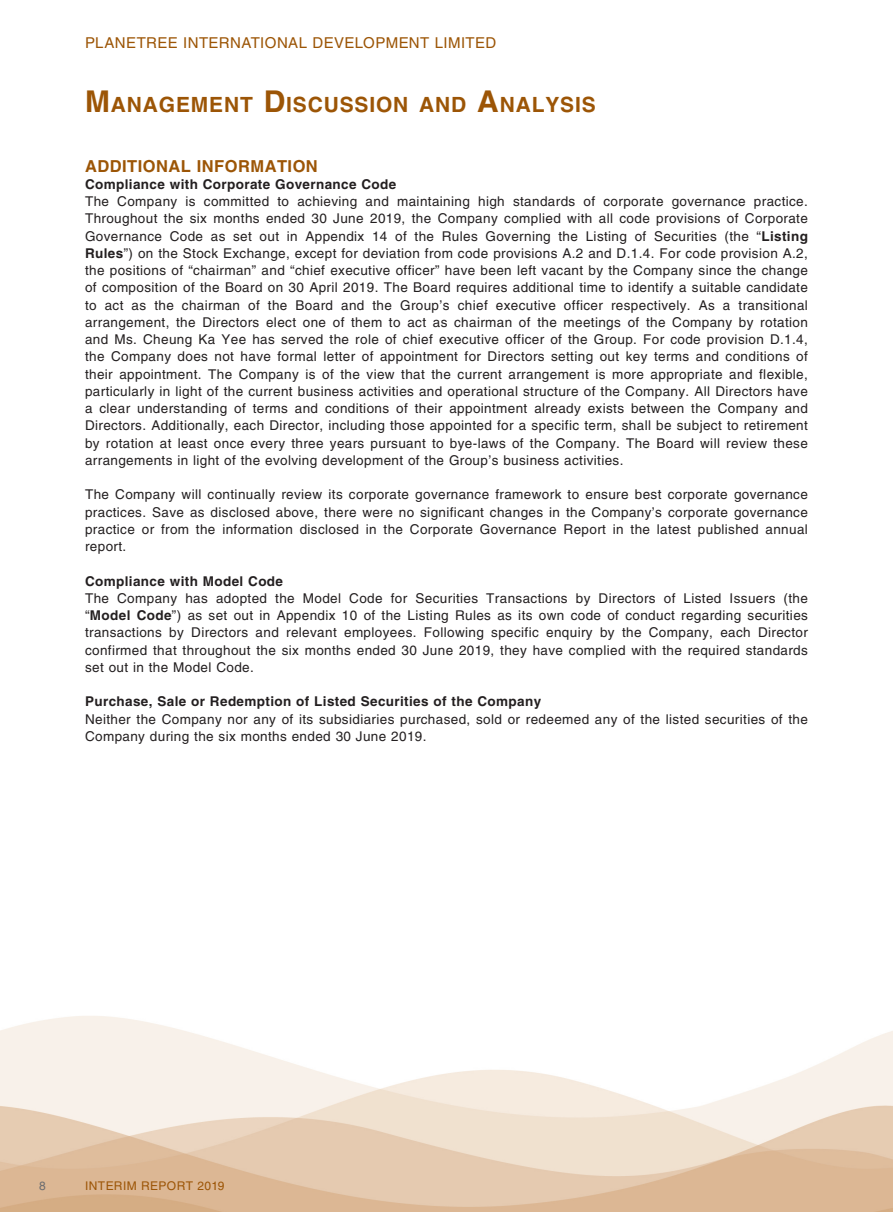
<style>
.page{position:relative;width:893px;height:1212px;background:#fff}
.page>*{position:absolute;margin:0;border:0;box-sizing:border-box;transform-origin:0 0}
.t1{font:700 21px "Helvetica";letter-spacing:.04em;color:#9c5506}
.t2{font:700 16.5px "Helvetica";letter-spacing:.03em;color:#9c5506}
.t3{font:15px "Helvetica";letter-spacing:.03em;color:#9c5506}
.t4{font:13.5px/17.2px "Helvetica";letter-spacing:.03em;color:#231f20;text-align:justify}
.t5{font:700 13.5px "Helvetica";letter-spacing:.03em;color:#231f20}
.t6{font:12px "Helvetica";letter-spacing:.035em;color:#9c5506}
.t7{font:12px "Helvetica";color:#6c6d70}
.s1{font-size:30px}
.s2{font-weight:700}
</style>
<div class="page">
<p class="t3" style="left:85px;top:37px;width:413px">PLANETREE INTERNATIONAL DEVELOPMENT LIMITED</p>
<h1 class="t1" style="left:85px;top:97px;width:512px"><span class="s1">M</span>ANAGEMENT <span class="s1">D</span>ISCUSSION AND <span class="s1">A</span>NALYSIS</h1>
<p class="t2" style="left:85px;top:160px;width:234px">ADDITIONAL INFORMATION</p>
<p class="t5" style="left:85px;top:179px;width:313px">Compliance with Corporate Governance Code</p>
<p class="t4" style="left:85px;top:194px;width:724px">The Company is committed to achieving and maintaining high standards of corporate governance practice.<br>Throughout the six months ended 30 June 2019, the Company complied with all code provisions of Corporate Governance Code as set out in Appendix 14 of the Rules Governing the Listing of Securities (the “<span class="s2">Listing Rules</span>”) on the Stock Exchange, except for deviation from code provisions A.2 and D.1.4. For code provision A.2, the positions of “chairman” and “chief executive officer” have been left vacant by the Company since the change of composition of the Board on 30 April 2019. The Board requires additional time to identify a suitable candidate to act as the chairman of the Board and the Group’s chief executive officer respectively. As a transitional arrangement, the Directors elect one of them to act as chairman of the meetings of the Company by rotation and Ms. Cheung Ka Yee has served the role of chief executive officer of the Group. For code provision D.1.4, the Company does not have formal letter of appointment for Directors setting out key terms and conditions of their appointment. The Company is of the view that the current arrangement is more appropriate and flexible, particularly in light of the current business activities and operational structure of the Company. All Directors have a clear understanding of terms and conditions of their appointment already exists between the Company and Directors. Additionally, each Director, including those appointed for a specific term, shall be subject to retirement by rotation at least once every three years pursuant to bye-laws of the Company. The Board will review these arrangements in light of the evolving development of the Group’s business activities.</p>
<p class="t4" style="left:85px;top:487px;width:724px">The Company will continually review its corporate governance framework to ensure best corporate governance practices. Save as disclosed above, there were no significant changes in the Company’s corporate governance practice or from the information disclosed in the Corporate Governance Report in the latest published annual report.</p>
<p class="t5" style="left:85px;top:576px;width:200px">Compliance with Model Code</p>
<p class="t4" style="left:85px;top:591px;width:724px">The Company has adopted the Model Code for Securities Transactions by Directors of Listed Issuers (the “<span class="s2">Model Code</span>”) as set out in Appendix 10 of the Listing Rules as its own code of conduct regarding securities transactions by Directors and relevant employees. Following specific enquiry by the Company, each Director confirmed that throughout the six months ended 30 June 2019, they have complied with the required standards set out in the Model Code.</p>
<p class="t5" style="left:85px;top:697px;width:458px">Purchase, Sale or Redemption of Listed Securities of the Company</p>
<p class="t4" style="left:85px;top:711px;width:724px">Neither the Company nor any of its subsidiaries purchased, sold or redeemed any of the listed securities of the<br>Company during the six months ended 30 June 2019.</p>
<p class="t7" style="left:39px;top:1182px;width:8px">8</p>
<p class="t6" style="left:85px;top:1182px;width:141px">INTERIM REPORT 2019</p>
</div>
